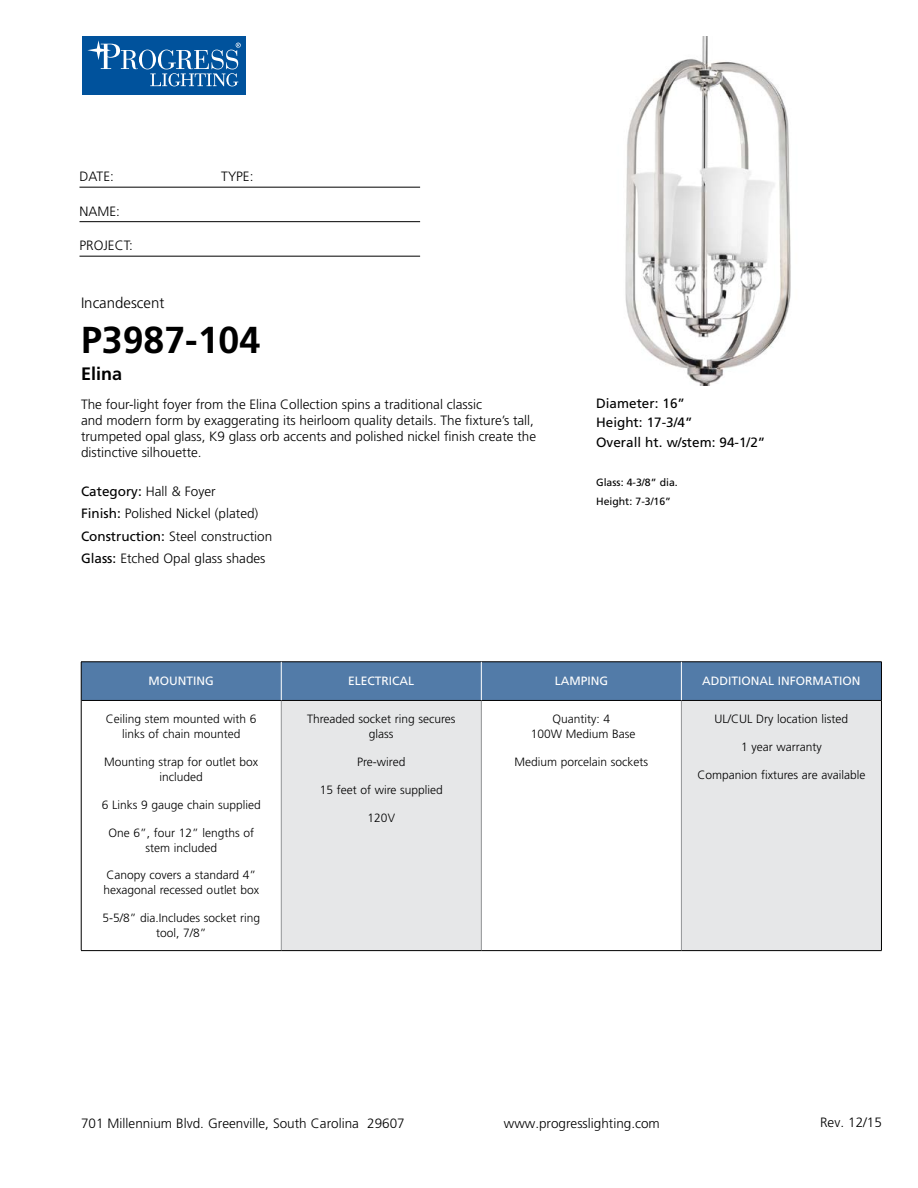
<style>
.page{position:relative;width:918px;height:1188px;background:#fff}
.page>*{position:absolute;margin:0;border:0;box-sizing:border-box;transform-origin:0 0}
.t1{font:700 37.5px "Frutiger";color:#000}
.t2{font:700 18px "Frutiger";color:#000}
.t3{font:300 15px "Frutiger";color:#000}
.t4{font:300 13.5px/16.2px "Frutiger";color:#000}
.t5{font:13.5px/19.5px "Frutiger";color:#000}
.t6{font:300 12px/15px "Frutiger";color:#000;text-align:center}
.t7{font:12px "Frutiger";color:#fff}
.t8{font:10.5px/19.5px "Frutiger";color:#000}
.s1{font-weight:400}
</style>
<div class="page">
<div style="left:82px;top:36px;width:164px;height:59px;background:#00529c"></div>
<svg style="left:139px;top:50px;width:17px;height:19px"></svg>
<div style="left:142px;top:50px;width:11px;height:19px;background:#00529c;border-radius:50%"></div>
<svg style="left:87px;top:40px;width:51px;height:29px"></svg>
<svg style="left:150px;top:43px;width:91px;height:43px"></svg>
<hr style="left:80px;top:187px;width:340px;height:1px;background:#000">
<hr style="left:80px;top:221px;width:340px;height:1px;background:#000">
<hr style="left:80px;top:256px;width:340px;height:1px;background:#000">
<div style="left:82px;top:663px;width:799px;height:37px;background:#527ba8"></div>
<div style="left:281px;top:700px;width:200px;height:251px;background:#e6e7e8"></div>
<div style="left:681px;top:700px;width:200px;height:251px;background:#e6e7e8"></div>
<hr style="left:281px;top:701px;width:1px;height:249px;background:#939598">
<hr style="left:481px;top:701px;width:1px;height:249px;background:#939598">
<hr style="left:681px;top:701px;width:1px;height:249px;background:#939598">
<hr style="left:81px;top:700px;width:200px;height:1px;background:#000">
<hr style="left:281px;top:700px;width:200px;height:1px;background:#000">
<hr style="left:481px;top:700px;width:200px;height:1px;background:#000">
<hr style="left:681px;top:700px;width:200px;height:1px;background:#000">
<hr style="left:81px;top:950px;width:200px;height:1px;background:#000">
<hr style="left:281px;top:950px;width:200px;height:1px;background:#000">
<hr style="left:481px;top:950px;width:200px;height:1px;background:#000">
<hr style="left:681px;top:950px;width:201px;height:1px;background:#000">
<hr style="left:81px;top:662px;width:200px;height:1px;background:#000">
<hr style="left:81px;top:662px;width:1px;height:38px;background:#000">
<hr style="left:281px;top:662px;width:200px;height:1px;background:#000">
<hr style="left:481px;top:662px;width:200px;height:1px;background:#000">
<hr style="left:681px;top:662px;width:201px;height:1px;background:#000">
<hr style="left:881px;top:662px;width:1px;height:38px;background:#000">
<hr style="left:81px;top:700px;width:1px;height:250px;background:#000">
<hr style="left:881px;top:700px;width:1px;height:250px;background:#000">
<hr style="left:281px;top:662px;width:1px;height:38px;background:#fff">
<hr style="left:681px;top:662px;width:1px;height:38px;background:#fff">
<hr style="left:481px;top:662px;width:1px;height:38px;background:#fff">
<img style="left:625px;top:36px;width:166px;height:349px">
<p class="t4" style="left:80px;top:169px;width:36px">DATE:</p>
<p class="t4" style="left:221px;top:169px;width:34px">TYPE:</p>
<p class="t4" style="left:80px;top:203px;width:42px">NAME:</p>
<p class="t4" style="left:80px;top:238px;width:55px">PROJECT:</p>
<p class="t3" style="left:81px;top:295px;width:85px">Incandescent</p>
<h1 class="t1" style="left:81px;top:318px;width:181px">P3987-104</h1>
<h2 class="t2" style="left:81px;top:364px;width:43px">Elina</h2>
<p class="t4" style="left:81px;top:396px;width:457px">The four-light foyer from the Elina Collection spins a traditional classic<br>and modern form by exaggerating its heirloom quality details. The fixture’s tall, trumpeted opal glass, K9 glass orb accents and polished nickel finish create the distinctive silhouette.</p>
<p class="t4" style="left:81px;top:480px;width:193px;line-height:22.5px"><span class="s1">Category:</span> Hall &amp; Foyer<br><span class="s1">Finish:</span> Polished Nickel (plated)<br><span class="s1">Construction:</span> Steel construction<br><span class="s1">Glass:</span> Etched Opal glass shades</p>
<p class="t5" style="left:596px;top:393px;width:171px">Diameter: 16”<br>Height: 17-3/4”<br>Overall ht. w/stem: 94-1/2”</p>
<p class="t8" style="left:596px;top:472px;width:83px">Glass: 4-3/8” dia.<br>Height: 7-3/16”</p>
<p class="t7" style="left:149px;top:673px;width:67px">MOUNTING</p>
<p class="t7" style="left:348px;top:673px;width:68px">ELECTRICAL</p>
<p class="t7" style="left:555px;top:673px;width:55px">LAMPING</p>
<p class="t7" style="left:702px;top:673px;width:160px">ADDITIONAL INFORMATION</p>
<p class="t6" style="left:106px;top:712px;width:152px">Ceiling stem mounted with 6 links of chain mounted</p>
<p class="t6" style="left:104px;top:754px;width:156px">Mounting strap for outlet box included</p>
<p class="t6" style="left:102px;top:797px;width:161px">6 Links 9 gauge chain supplied</p>
<p class="t6" style="left:108px;top:825px;width:147px">One 6”, four 12” lengths of stem included</p>
<p class="t6" style="left:104px;top:868px;width:157px;text-align:left">Canopy covers a standard 4” hexagonal recessed outlet box</p>
<p class="t6" style="left:102px;top:910px;width:159px">5-5/8” dia.Includes socket ring tool, 7/8”</p>
<p class="t6" style="left:307px;top:712px;width:150px">Threaded socket ring secures glass</p>
<p class="t6" style="left:357px;top:754px;width:50px">Pre-wired</p>
<p class="t6" style="left:320px;top:782px;width:125px">15 feet of wire supplied</p>
<p class="t6" style="left:368px;top:810px;width:29px">120V</p>
<p class="t6" style="left:715px;top:712px;width:135px">UL/CUL Dry location listed</p>
<p class="t6" style="left:741px;top:740px;width:82px">1 year warranty</p>
<p class="t6" style="left:697px;top:767px;width:169px">Companion fixtures are available</p>
<p class="t6" style="left:531px;top:712px;width:106px">Quantity: 4<br>100W Medium Base</p>
<p class="t6" style="left:514px;top:755px;width:135px">Medium porcelain sockets</p>
<p class="t4" style="left:81px;top:1115px;width:325px">701 Millennium Blvd. Greenville, South Carolina 29607</p>
<p class="t4" style="left:504px;top:1115px;width:158px">www.progresslighting.com</p>
<p class="t4" style="left:820px;top:1114px;width:63px">Rev. 12/15</p>
</div>
